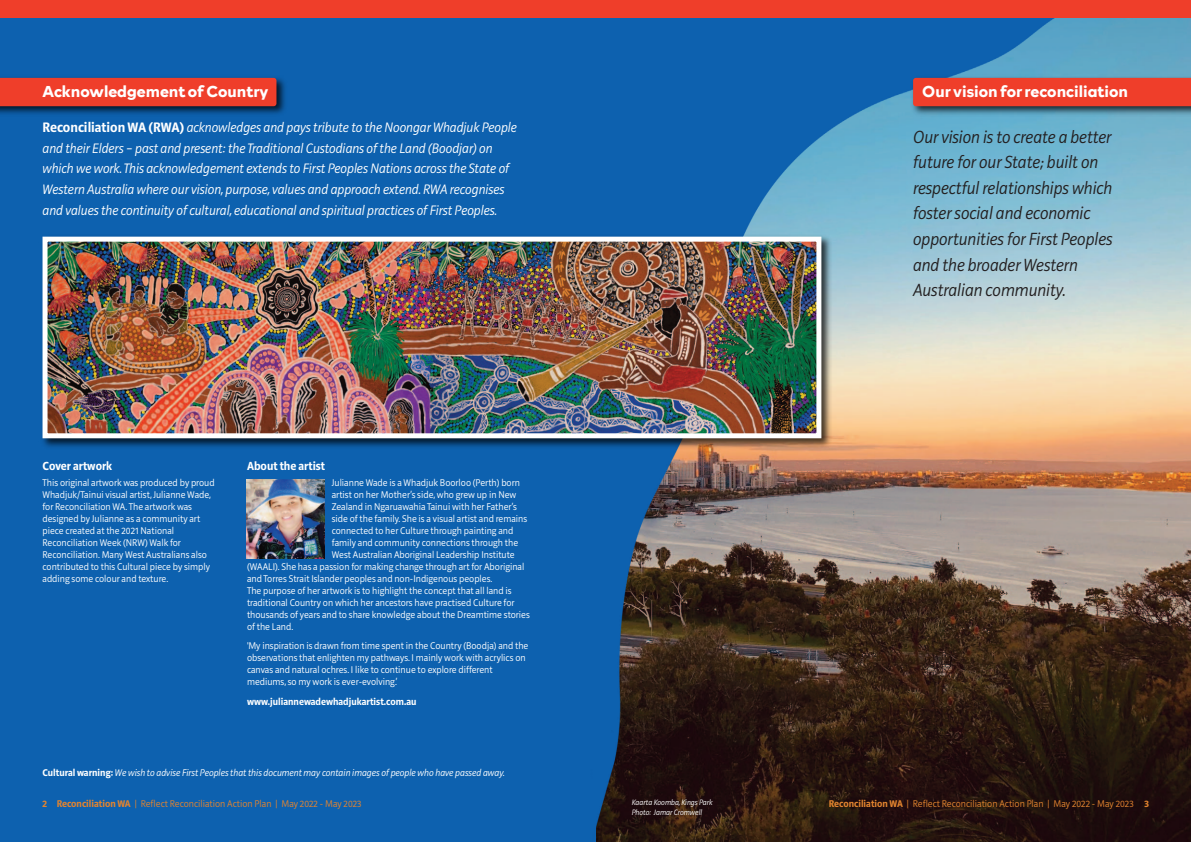
<style>
.page{position:relative;width:1191px;height:842px;background:#fff}
.page>*{position:absolute;margin:0;border:0;box-sizing:border-box;transform-origin:0 0}
.t1{font:italic 300 18px/25.6px "Riga";color:#231f20}
.t2{font:700 16px "Rockford Sans";color:#fff}
.t3{font:italic 300 14px/20.8px "Riga";color:#fff}
.t4{font:700 12px "Riga";color:#fff}
.t5{font:300 10px/12px "Riga";color:#fff}
.t6{font:300 10px "Riga";color:#e3842f}
.t7{font:italic 300 10px "Riga";color:#fff}
.t8{font:700 10px "Riga";color:#fff}
.t9{font:italic 300 8px "Riga";color:#fff}
.s1{font-weight:700;font-style:normal}
.s2{font-weight:700}
</style>
<div class="page">
<img style="left:1169px;top:17px;width:22px;height:825px">
<div style="left:0;top:0;width:595px;height:842px;background:#0d61af"></div>
<img style="left:0;top:77px;width:285px;height:37px">
<div style="left:0;top:78px;width:276px;height:28px;background:#ef3e2a"></div>
<img style="left:590px;top:17px;width:579px;height:825px">
<img style="left:42px;top:232px;width:792px;height:219px">
<img style="left:49px;top:243px;width:766px;height:189px">
<div style="left:43px;top:237px;width:778px;height:201px;border:5px solid #fff"></div>
<img style="left:908px;top:73px;width:283px;height:46px">
<div style="left:913px;top:78px;width:278px;height:28px;background:#ef3e2a"></div>
<div style="left:595px;top:0;width:596px;height:17px;background:#ef3e2a"></div>
<div style="left:0;top:0;width:595px;height:17px;background:#ef3e2a"></div>
<img style="left:247px;top:479px;width:78px;height:79px">
<p class="t2" style="left:43px;top:85px;width:227px">Acknowledgement of Country</p>
<p class="t3" style="left:43px;top:118px;width:476px"><span class="s1">Reconciliation WA (RWA)</span> acknowledges and pays tribute to the Noongar Whadjuk People and their Elders – past and present: the Traditional Custodians of the Land (Boodjar) on which we work. This acknowledgement extends to First Peoples Nations across the State of Western Australia where our vision, purpose, values and approach extend. RWA recognises and values the continuity of cultural, educational and spiritual practices of First Peoples.</p>
<p class="t4" style="left:43px;top:461px;width:71px">Cover artwork</p>
<p class="t5" style="left:43px;top:478px;width:174px">This original artwork was produced by proud Whadjuk/Tainui visual artist, Julianne Wade, for Reconciliation WA. The artwork was designed by Julianne as a community art piece created at the 2021 National Reconciliation Week (NRW) Walk for Reconciliation. Many West Australians also contributed to this Cultural piece by simply adding some colour and texture.</p>
<p class="t4" style="left:247px;top:461px;width:79px">About the artist</p>
<p class="t5" style="left:332px;top:478px;width:190px">Julianne Wade is a Whadjuk Boorloo (Perth) born</p>
<p class="t5" style="left:332px;top:490px;width:186px">artist on her Mother’s side, who grew up in New</p>
<p class="t5" style="left:332px;top:502px;width:187px">Zealand in Ngaruawahia Tainui with her Father’s</p>
<p class="t5" style="left:332px;top:514px;width:197px">side of the family. She is a visual artist and remains</p>
<p class="t5" style="left:332px;top:526px;width:183px">connected to her Culture through painting and</p>
<p class="t5" style="left:332px;top:538px;width:188px">family and community connections through the</p>
<p class="t5" style="left:332px;top:550px;width:184px">West Australian Aboriginal Leadership Institute</p>
<p class="t5" style="left:247px;top:562px;width:279px">(WAALI). She has a passion for making change through art for Aboriginal</p>
<p class="t5" style="left:247px;top:574px;width:247px">and Torres Strait Islander peoples and non-Indigenous peoples.</p>
<p class="t5" style="left:247px;top:586px;width:266px">The purpose of her artwork is to highlight the concept that all land is</p>
<p class="t5" style="left:247px;top:598px;width:269px">traditional Country on which her ancestors have practised Culture for</p>
<p class="t5" style="left:247px;top:610px;width:284px">thousands of years and to share knowledge about the Dreamtime stories</p>
<p class="t5" style="left:247px;top:622px;width:48px">of the Land.</p>
<p class="t5" style="left:247px;top:641px;width:283px">'My inspiration is drawn from time spent in the Country (Boodja) and the observations that enlighten my pathways. I mainly work with acrylics on canvas and natural ochres. I like to continue to explore different mediums, so my work is ever-evolving.’</p>
<p class="t8" style="left:247px;top:698px;width:171px">www.juliannewadewhadjukartist.com.au</p>
<p class="t2" style="left:922px;top:85px;width:207px">Our vision for reconciliation</p>
<p class="t1" style="left:913px;top:125px;width:201px">Our vision is to create a better future for our State; built on respectful relationships which foster social and economic opportunities for First Peoples and the broader Western<br>Australian community.</p>
<p class="t7" style="left:43px;top:768px;width:464px"><span class="s1">Cultural warning:</span> We wish to advise First Peoples that this document may contain images of people who have passed away.</p>
<p class="t6" style="left:43px;top:800px;width:320px"><span class="s2">2 Reconciliation WA</span> | Reflect Reconciliation Action Plan | May 2022 - May 2023</p>
<p class="t6" style="left:828px;top:800px;width:322px"><span class="s2">Reconciliation WA</span> | Reflect Reconciliation Action Plan | May 2022 - May 2023 <span class="s2">3</span></p>
<p class="t9" style="left:632px;top:800px;width:82px">Kaarta Koomba, Kings Park</p>
<p class="t9" style="left:632px;top:809px;width:72px">Photo: Jamar Cromwell</p>
</div>
